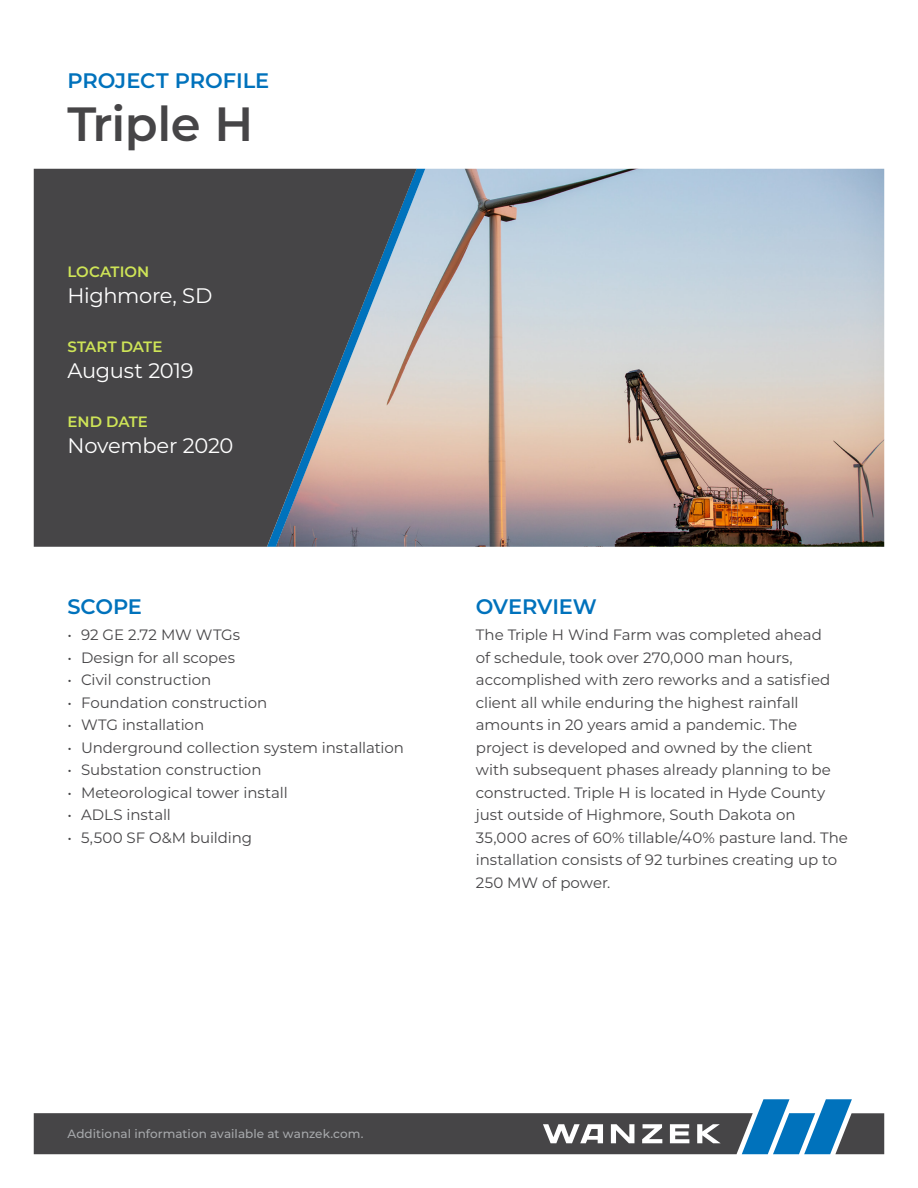
<style>
.page{position:relative;width:918px;height:1188px;background:#fff}
.page>*{position:absolute;margin:0;border:0;box-sizing:border-box;transform-origin:0 0}
.Project_Name{font:600 48px "Montserrat";letter-spacing:-.015em;color:#464547}
.Details_Body{font:21px "Montserrat";letter-spacing:-.015em;color:#fff}
.Subtitle_1{font:600 21px "Montserrat";letter-spacing:-.005em;color:#0072bc}
.Body_Left_Standard{font:15px/22.5px "Montserrat";letter-spacing:-.005em;color:#464547}
.Details_Heading{font:600 15px "Montserrat";letter-spacing:.005em;color:#cee457}
.t1{font:500 12px "Montserrat";letter-spacing:.005em;color:#a7a9ac}
</style>
<div class="page">
<svg style="left:34px;top:1099px;width:850px;height:55px"></svg>
<img style="left:425px;top:169px;width:459px;height:378px">
<svg style="left:417px;top:169px;width:8px;height:378px;background:#c2bec1"></svg>
<svg style="left:34px;top:169px;width:383px;height:378px;background:#5a595c"></svg>
<h2 class="Subtitle_1" style="left:68px;top:65px;width:203px">PROJECT PROFILE</h2>
<p class="Project_Name" style="left:68px;top:90px;width:187px">Triple H</p>
<p class="Details_Heading" style="left:68px;top:261px;width:83px">LOCATION</p>
<p class="Details_Body" style="left:68px;top:281px;width:146px">Highmore, SD</p>
<p class="Details_Heading" style="left:68px;top:336px;width:96px">START DATE</p>
<p class="Details_Body" style="left:68px;top:356px;width:128px">August 2019</p>
<p class="Details_Heading" style="left:68px;top:411px;width:82px">END DATE</p>
<p class="Details_Body" style="left:68px;top:431px;width:168px">November 2020</p>
<p class="Subtitle_1" style="left:68px;top:592px;width:76px">SCOPE</p>
<p class="Body_Left_Standard" style="left:68px;top:623px;width:174px">• 92 GE 2.72 MW WTGs</p>
<p class="Body_Left_Standard" style="left:68px;top:645px;width:169px">• Design for all scopes</p>
<p class="Body_Left_Standard" style="left:68px;top:668px;width:145px">• Civil construction</p>
<p class="Body_Left_Standard" style="left:68px;top:690px;width:201px">• Foundation construction</p>
<p class="Body_Left_Standard" style="left:68px;top:713px;width:138px">• WTG installation</p>
<p class="Body_Left_Standard" style="left:68px;top:735px;width:338px">• Underground collection system installation</p>
<p class="Body_Left_Standard" style="left:68px;top:758px;width:196px">• Substation construction</p>
<p class="Body_Left_Standard" style="left:68px;top:780px;width:222px">• Meteorological tower install</p>
<p class="Body_Left_Standard" style="left:68px;top:803px;width:105px">• ADLS install</p>
<p class="Body_Left_Standard" style="left:68px;top:825px;width:186px">• 5,500 SF O&amp;M building</p>
<p class="Subtitle_1" style="left:476px;top:592px;width:123px">OVERVIEW</p>
<p class="Body_Left_Standard" style="left:476px;top:623px;width:374px">The Triple H Wind Farm was completed ahead<br>of schedule, took over 270,000 man hours, accomplished with zero reworks and a satisfied client all while enduring the highest rainfall amounts in 20 years amid a pandemic. The project is developed and owned by the client with subsequent phases already planning to be constructed. Triple H is located in Hyde County just outside of Highmore, South Dakota on 35,000 acres of 60% tillable/40% pasture land. The installation consists of 92 turbines creating up to 250 MW of power.</p>
<p class="t1" style="left:68px;top:1126px;width:298px">Additional information available at wanzek.com.</p>
</div>
